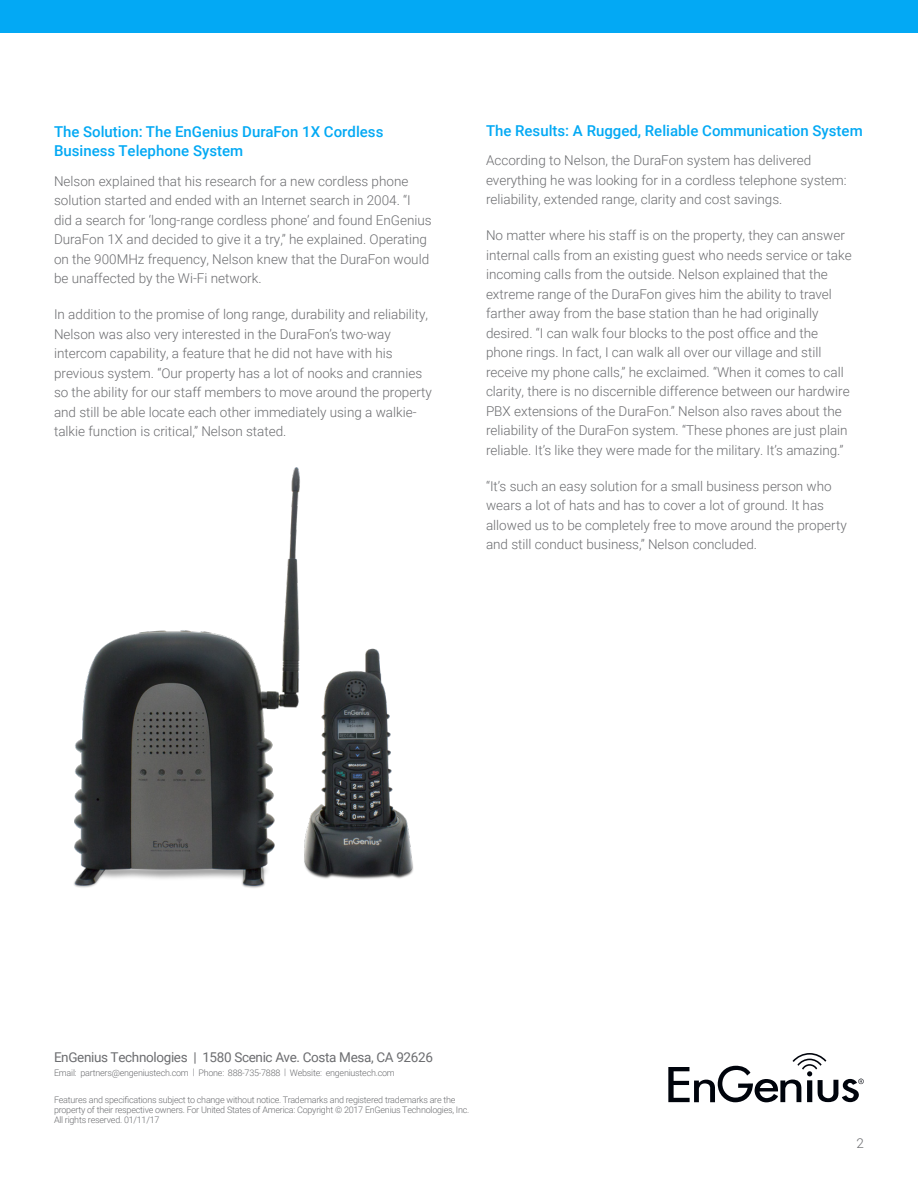
<style>
.page{position:relative;width:918px;height:1188px;background:#fff}
.page>*{position:absolute;margin:0;border:0;box-sizing:border-box;transform-origin:0 0}
.t1{font:500 15px/19.5px "Roboto";color:#03a9f4}
.Body_Paragraph{font:300 13.5px/19.5px "Roboto";color:#6c6d70}
.Footer_Contact_Info{font:13.5px "Roboto";letter-spacing:-.025em;color:#6c6d70}
.Footnote{font:300 9px/9.8px "Roboto";letter-spacing:-.025em;color:#6c6d70}
</style>
<div class="page">
<div style="left:0;top:0;width:918px;height:32px;background:#03a9f4"></div>
<svg style="left:668px;top:1053px;width:196px;height:49px"></svg>
<img style="left:74px;top:467px;width:340px;height:421px">
<h1 class="t1" style="left:54px;top:121px;width:331px">The Solution: The EnGenius DuraFon 1X Cordless<br>Business Telephone System</h1>
<p class="Body_Paragraph" style="left:54px;top:171px;width:379px">Nelson explained that his research for a new cordless phone solution started and ended with an Internet search in 2004. “I did a search for ‘long-range cordless phone’ and found EnGenius DuraFon 1X and decided to give it a try,” he explained. Operating on the 900MHz frequency, Nelson knew that the DuraFon would be unaffected by the Wi-Fi network.</p>
<p class="Body_Paragraph" style="left:54px;top:304px;width:379px">In addition to the promise of long range, durability and reliability, Nelson was also very interested in the DuraFon’s two-way intercom capability, a feature that he did not have with his previous system. “Our property has a lot of nooks and crannies so the ability for our staff members to move around the property and still be able locate each other immediately using a walkie&shy;talkie function is critical,” Nelson stated.</p>
<h1 class="t1" style="left:486px;top:120px;width:378px">The Results: A Rugged, Reliable Communication System</h1>
<p class="Body_Paragraph" style="left:486px;top:150px;width:362px">According to Nelson, the DuraFon system has delivered everything he was looking for in a cordless telephone system: reliability, extended range, clarity and cost savings.</p>
<p class="Body_Paragraph" style="left:486px;top:225px;width:367px">No matter where his staff is on the property, they can answer internal calls from an existing guest who needs service or take incoming calls from the outside. Nelson explained that the extreme range of the DuraFon gives him the ability to travel farther away from the base station than he had originally desired. “I can walk four blocks to the post office and the phone rings. In fact, I can walk all over our village and still receive my phone calls,” he exclaimed. “When it comes to call clarity, there is no discernible difference between our hardwire PBX extensions of the DuraFon.” Nelson also raves about the reliability of the DuraFon system. “These phones are just plain reliable. It’s like they were made for the military. It’s amazing.”</p>
<p class="Body_Paragraph" style="left:486px;top:476px;width:362px">“It’s such an easy solution for a small business person who wears a lot of hats and has to cover a lot of ground. It has allowed us to be completely free to move around the property and still conduct business,” Nelson concluded.</p>
<p class="Footer_Contact_Info" style="left:54px;top:1048px;width:380px">EnGenius Technologies | 1580 Scenic Ave. Costa Mesa, CA 92626</p>
<p class="Footnote" style="left:54px;top:1068px;width:342px">Email: partners@engeniustech.com | Phone: 888-735-7888 | Website: engeniustech.com</p>
<p class="Footnote" style="left:54px;top:1095px;width:417px">Features and specifications subject to change without notice. Trademarks and registered trademarks are the property of their respective owners. For United States of America: Copyright © 2017 EnGenius Technologies, Inc.<br>All rights reserved. 01/11/17</p>
<p class="Body_Paragraph" style="left:857px;top:1132px;width:9px">2</p>
</div>
